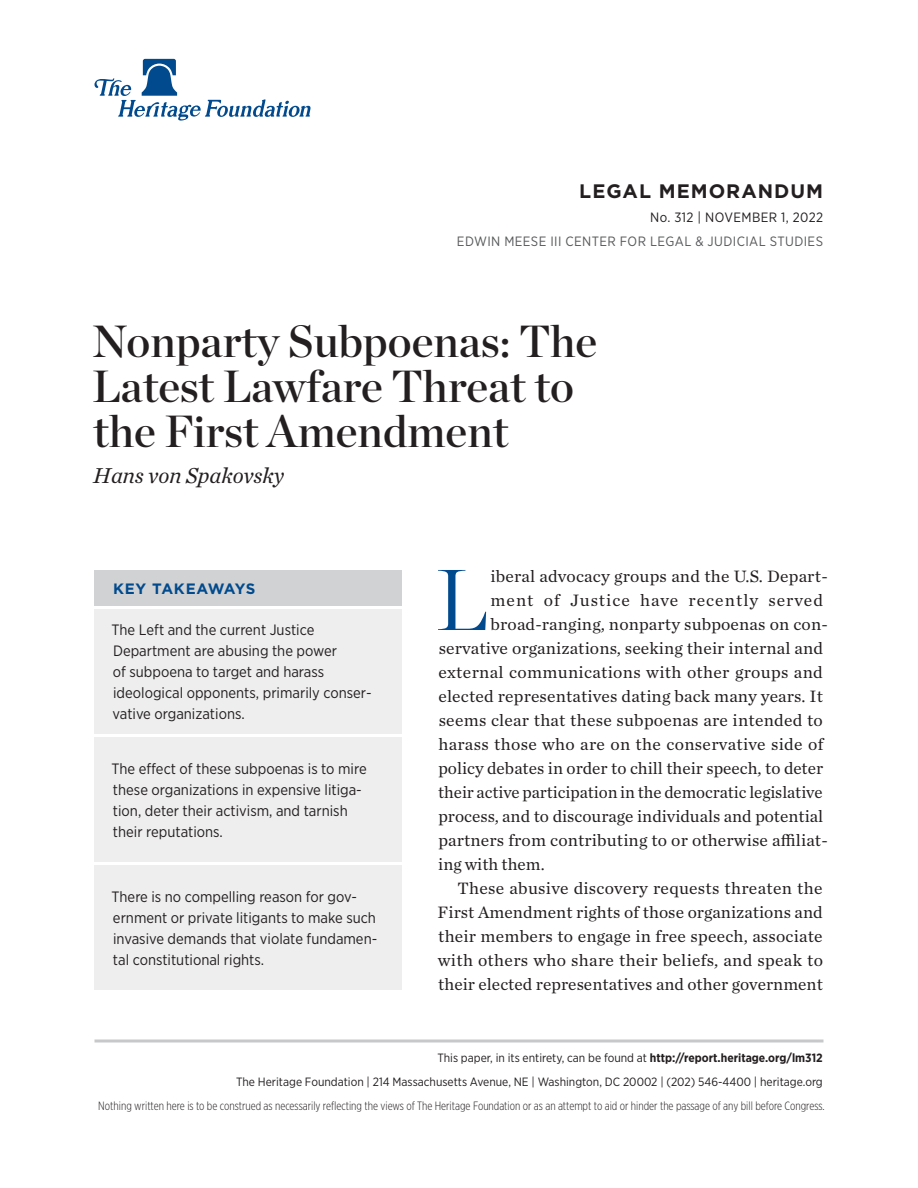
<style>
.page{position:relative;width:918px;height:1188px;background:#fff}
.page>*{position:absolute;margin:0;border:0;box-sizing:border-box;transform-origin:0 0}
.Body_Text___DROP_CAP{font:300 86.1px "Chronicle Display";color:#004a8d}
.Paper_Title{font:45px/45px "Chronicle Display Semi";color:#231f20}
.Byline{font:italic 22.5px "Chronicle Text G1";color:#231f20}
.t1{font:700 19.5px "Gotham";letter-spacing:.05em;color:#231f20}
.Body_Text___DROP_CAP-2{font:17.25px "Chronicle Text G1";letter-spacing:.005em;color:#231f20}
.Body_Text{font:17.25px/24px "Chronicle Text G1";color:#231f20;text-align:justify}
.Body_Text___DROP_CAP-3{font:17.25px "Chronicle Text G1";letter-spacing:.055em;color:#231f20}
.Key_Takeaways{font:15px/21px "Gotham Narrow";color:#231f20}
.Key_Takeaways___HEAD{font:700 15px "Gotham";letter-spacing:.03em;color:#004a8d}
.t2{font:13.5px "Gotham Narrow";letter-spacing:.03em;color:#57585a}
.t3{font:13.5px "Gotham Narrow";letter-spacing:.03em;color:#231f20}
.t4{font:12px/24px "Gotham Narrow";color:#231f20;text-align:right}
.t5{font:300 12px "Gotham X Narrow";color:#231f20}
.s1{font-weight:700}
</style>
<div class="page">
<hr style="left:94px;top:1040px;width:730px;height:2px;background:#c7c8ca">
<svg style="left:94px;top:59px;width:216px;height:62px"></svg>
<div style="left:94px;top:609px;width:308px;height:125px;background:#eeeeef"></div>
<div style="left:94px;top:570px;width:308px;height:36px;background:#d1d2d4"></div>
<div style="left:94px;top:737px;width:308px;height:125px;background:#eeeeef"></div>
<div style="left:94px;top:865px;width:308px;height:125px;background:#eeeeef"></div>
<p class="t1" style="left:579px;top:178px;width:245px">LEGAL MEMORANDUM</p>
<p class="t3" style="left:650px;top:209px;width:175px">No. 312 | November 1, 2022</p>
<p class="t2" style="left:457px;top:233px;width:57px">EDWIN MEE</p>
<p class="t2" style="left:531px;top:233px;width:294px">SE III CENTER FOR LEGAL &amp; JUDICIAL STUDIES</p>
<p class="Paper_Title" style="left:92px;top:316px;width:507px">Nonparty Subpoenas: The<br>Latest Lawfare Threat to the First Amendment</p>
<p class="Byline" style="left:93px;top:458px;width:192px">Hans von Spakovsky</p>
<p class="Key_Takeaways___HEAD" style="left:113px;top:579px;width:144px">KEY TAKEAWAYS</p>
<p class="Key_Takeaways" style="left:112px;top:619px;width:262px">The Left and the current Justice<br>Department are abusing the power<br>of subpoena to target and harass ideological opponents, primarily conser&shy;vative organizations.</p>
<p class="Key_Takeaways" style="left:112px;top:758px;width:257px">The effect of these subpoenas is to mire these organizations in expensive litiga&shy;tion, deter their activism, and tarnish their reputations.</p>
<p class="Key_Takeaways" style="left:112px;top:886px;width:267px">There is no compelling reason for gov&shy;ernment or private litigants to make such invasive demands that violate fundamen&shy;tal constitutional rights.</p>
<p class="Body_Text___DROP_CAP" style="left:436px;top:534px;width:54px">L</p>
<p class="Body_Text___DROP_CAP-2" style="left:490px;top:563px;width:339px">iberal advocacy groups and the U.S. Depart-</p>
<p class="Body_Text___DROP_CAP-3" style="left:490px;top:587px;width:334px">ment of Justice have recently served</p>
<p class="Body_Text___DROP_CAP-2" style="left:491px;top:611px;width:339px">broad-ranging, nonparty subpoenas on con-</p>
<p class="Body_Text___DROP_CAP-2" style="left:439px;top:635px;width:386px">servative organizations, seeking their internal and</p>
<p class="Body_Text___DROP_CAP-2" style="left:438px;top:659px;width:386px">external communications with other groups and</p>
<p class="Body_Text___DROP_CAP-2" style="left:438px;top:683px;width:386px">elected representatives dating back many years. It</p>
<p class="Body_Text___DROP_CAP-2" style="left:439px;top:707px;width:386px">seems clear that these subpoenas are intended to</p>
<p class="Body_Text___DROP_CAP-2" style="left:438px;top:731px;width:387px">harass those who are on the conservative side of</p>
<p class="Body_Text___DROP_CAP-2" style="left:438px;top:755px;width:386px">policy debates in order to chill their speech, to deter</p>
<p class="Body_Text___DROP_CAP-2" style="left:438px;top:779px;width:386px">their active participation in the democratic legislative</p>
<p class="Body_Text___DROP_CAP-2" style="left:438px;top:803px;width:386px">process, and to discourage individuals and potential</p>
<p class="Body_Text___DROP_CAP-2" style="left:438px;top:827px;width:391px">partners from contributing to or otherwise affiliat-</p>
<p class="Body_Text___DROP_CAP-2" style="left:438px;top:851px;width:108px">ing with them.</p>
<p class="Body_Text" style="left:438px;top:875px;width:387px;text-indent:20px">These abusive discovery requests threaten the First Amendment rights of those organizations and their members to engage in free speech, associate with others who share their beliefs, and speak to their elected representatives and other government</p>
<p class="t4" style="left:236px;top:1046px;width:588px">This paper, in its entirety, can be found at <span class="s1">http://report.heritage.org/lm312<br></span>The Heritage Foundation | 214 Massachusetts Avenue, NE | Washington, DC 20002 | (202) 546-4400 | heritage.org</p>
<p class="t5" style="left:98px;top:1099px;width:728px">Nothing written here is to be construed as necessarily reflecting the views of The Heritage Foundation or as an attempt to aid or hinder the passage of any bill before Congress.</p>
</div>
